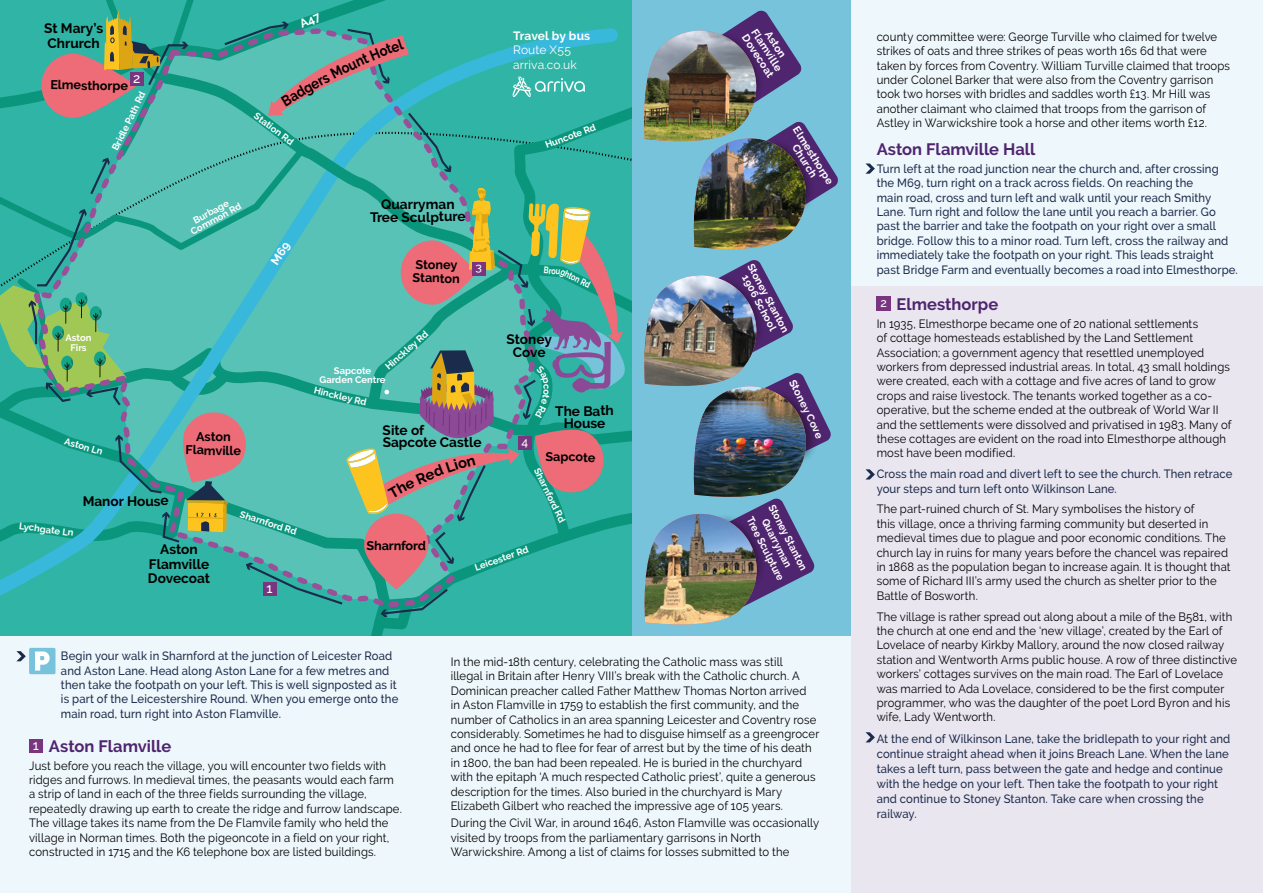
<style>
.page{position:relative;width:1263px;height:893px;background:#fff}
.page>*{position:absolute;margin:0;border:0;box-sizing:border-box;transform-origin:0 0}
.t1{font:700 16.5px "Raleway";color:#4f256f}
.t2{font:700 13.65px/12.6px "Raleway";color:#000;text-align:center}
.t3{font:500 13.5px "Raleway";color:#fff}
.t4{font:700 12.6px/13.6px "Raleway";color:#000}
.t5{font:12px/14.4px "Raleway";letter-spacing:.015em;color:#000;scale:.94 1}
.t6{font:500 12px/14.4px "Raleway";letter-spacing:.01em;color:#1c2b4b;scale:.94 1}
.t7{font:12px/14.4px "Raleway";letter-spacing:.01em;color:#fff}
.t8{font:500 12px "Raleway";color:#fff}
.t9{font:500 11.1px "Raleway";color:#fff;scale:1.09 1}
.t10{font:700 10.5px/10.2px "Raleway";color:#fff;text-align:center}
.t11{font:700 10.5px "Raleway";color:#fff;scale:.92 1}
.t12{font:700 10.2px/10.2px "Raleway";color:#fff;text-align:center}
.t13{font:700 9.45px/8.4px "Raleway";color:#fff;text-align:center}
.t14{font:700 9.45px "Raleway";color:#fff;scale:.78 1}
.s1{font-weight:700}
</style>
<div class="page">
<div style="left:850px;top:0;width:413px;height:286px;background:#eef7fb"></div>
<div style="left:849px;top:286px;width:414px;height:607px;background:#eae6f0"></div>
<div style="left:0;top:631px;width:850px;height:262px;background:#eef7fb"></div>
<div style="left:0;top:0;width:850px;height:636px;background:#77c3db"></div>
<div style="left:29px;top:648px;width:26px;height:26px;background:#77c3db;border-radius:2px"></div>
<svg style="left:35px;top:651px;width:15px;height:20px"></svg>
<svg style="left:16px;top:651px;width:10px;height:10px"></svg>
<svg style="left:865px;top:469px;width:10px;height:10px"></svg>
<svg style="left:865px;top:164px;width:10px;height:10px"></svg>
<img style="left:644px;top:10px;width:194px;height:615px">
<img style="left:644px;top:514px;width:119px;height:110px">
<div style="left:29px;top:739px;width:14px;height:14px;background:#79357f"></div>
<div style="left:876px;top:297px;width:15px;height:14px;background:#79357f"></div>
<svg style="left:865px;top:732px;width:10px;height:10px"></svg>
<svg style="left:0;top:0;width:632px;height:636px;background:#4fada0"></svg>
<p class="t2" style="left:44px;top:21px;width:61px;line-height:14.7px;text-align:left">St Mary’s<br>Chrurch</p>
<p class="t3" style="left:133px;top:71px;width:9px">2</p>
<p class="t4" style="left:51px;top:78px;width:79px;rotate:1deg">Elmesthorpe</p>
<p class="t13" style="left:111px;top:148px;width:66px;rotate:-64deg">Bridle Path Rd</p>
<p class="t13" style="left:258px;top:111px;width:48px;rotate:37deg">Station Rd</p>
<p class="t7" style="left:513px;top:28px;width:79px"><span class="s1">T r ave l by b u s<br></span>Route X55 arriva.co.uk</p>
<p class="t13" style="left:544px;top:141px;width:55px;rotate:-20deg">Huncote Rd</p>
<p class="t13" style="left:185px;top:221px;width:57px;rotate:-28deg">Burbage<br>Common Rd</p>
<p class="t13" style="left:66px;top:333px;width:27px;line-height:9.4px">Aston<br>Firs</p>
<p class="t13" style="left:66px;top:436px;width:41px;rotate:17deg">Aston Ln</p>
<p class="t2" style="left:83px;top:494px;width:88px">Manor House</p>
<p class="t4" style="left:186px;top:429px;width:57px;text-align:center;rotate:1deg">Aston<br>Flamville</p>
<p class="t13" style="left:20px;top:522px;width:56px;rotate:7deg">Lychgate Ln</p>
<p class="t13" style="left:242px;top:510px;width:61px;rotate:18deg">Sharnford Rd</p>
<p class="t2" style="left:148px;top:542px;width:64px;line-height:14.7px">Aston<br>Flamville<br>Dovecoat</p>
<p class="t3" style="left:267px;top:581px;width:8px">1</p>
<p class="t2" style="left:370px;top:198px;width:97px">Quarryman<br>Tree Sculpture</p>
<p class="t4" style="left:413px;top:257px;width:49px;rotate:1deg">Stoney<br>Stanton</p>
<p class="t9" style="left:476px;top:261px;width:7px">3</p>
<p class="t13" style="left:384px;top:364px;width:55px;rotate:-41deg">Hinckley Rd</p>
<p class="t13" style="left:320px;top:367px;width:67px">Sapcote<br>Garden Centre</p>
<p class="t13" style="left:315px;top:386px;width:55px;rotate:13deg">Hinckley Rd</p>
<p class="t2" style="left:383px;top:424px;width:100px;text-align:left">Site of<br>Sapcote Castle</p>
<p class="t14" style="left:544px;top:264px;width:23px;rotate:6deg">Brou</p>
<p class="t14" style="left:564px;top:266px;width:43px;rotate:27deg">ghton Rd</p>
<p class="t2" style="left:507px;top:333px;width:47px">Stoney<br>Cove</p>
<p class="t8" style="left:521px;top:435px;width:8px">4</p>
<p class="t2" style="left:555px;top:404px;width:60px">The Bath<br>House</p>
<p class="t4" style="left:546px;top:450px;width:51px;rotate:1deg">Sapcote</p>
<p class="t13" style="left:541px;top:467px;width:61px;rotate:64deg">Sharnford Rd</p>
<p class="t4" style="left:367px;top:538px;width:61px;rotate:1deg">Sharnford</p>
<p class="t13" style="left:474px;top:563px;width:58px;rotate:-19deg">Leicester Rd</p>
<p class="t10" style="left:758px;top:27px;width:49px;rotate:57deg">Flamville</p>
<p class="t10" style="left:772px;top:29px;width:31px;rotate:57deg">Aston</p>
<p class="t10" style="left:749px;top:32px;width:51px;rotate:57deg">Dovecoat</p>
<p class="t10" style="left:800px;top:124px;width:68px;rotate:58deg">Elmesthorpe<br>Church</p>
<p class="t12" style="left:755px;top:261px;width:78px;rotate:62deg">Stoney Stanton<br>1906 School</p>
<p class="t10" style="left:797px;top:378px;width:66px;rotate:64deg">Stoney Cove</p>
<p class="t11" style="left:777px;top:502px;width:80px;rotate:63deg">Stoney Stanton</p>
<p class="t11" style="left:755px;top:515px;width:78px;rotate:63deg">Tree Sculpture</p>
<p class="t11" style="left:770px;top:516px;width:60px;rotate:63deg">Quarryman</p>
<p class="t6" style="left:61px;top:649px;width:361px">Begin your walk in Sharnford at the junction of Leicester Road and Aston Lane. Head along Aston Lane for a few metres and then take the footpath on your left. This is well signposted as it is part of the Leicestershire Round. When you emerge onto the main road, turn right into Aston Flamville.</p>
<p class="t5" style="left:451px;top:654px;width:390px">In the mid-18th century, celebrating the Catholic mass was still illegal in Britain after Henry VIII’s break with the Catholic church. A Dominican preacher called Father Matthew Thomas Norton arrived in Aston Flamville in 1759 to establish the first community, and the number of Catholics in an area spanning Leicester and Coventry rose</p>
<h4 class="t1" style="left:49px;top:737px;width:124px">Aston Flamville</h4>
<p class="t5" style="left:29px;top:758px;width:398px">Just before you reach the village, you will encounter two fields with ridges and furrows. In medieval times, the peasants would each farm a strip of land in each of the three fields surrounding the village, repeatedly drawing up earth to create the ridge and furrow landscape.<br>The village takes its name from the De Flamvile family who held the village in Norman times. Both the pigeoncote in a field on your right, constructed in 1715 and the K6 telephone box are listed buildings.</p>
<p class="t3" style="left:33px;top:738px;width:8px">1</p>
<p class="t5" style="left:451px;top:726px;width:394px">considerably. Sometimes he had to disguise himself as a greengrocer and once he had to flee for fear of arrest but by the time of his death in 1800, the ban had been repealed. He is buried in the churchyard with the epitaph ‘A much respected Catholic priest’, quite a generous description for the times. Also buried in the churchyard is Mary Elizabeth Gilbert who reached the impressive age of 105 years.</p>
<p class="t5" style="left:451px;top:816px;width:394px">During the Civil War, in around 1646, Aston Flamville was occasionally visited by troops from the parliamentary garrisons in North<br>Warwickshire. Among a list of claims for losses submitted to the</p>
<p class="t5" style="left:877px;top:29px;width:377px">county committee were: George Turville who claimed for twelve strikes of oats and three strikes of peas worth 16s 6d that were taken by forces from Coventry. William Turville claimed that troops under Colonel Barker that were also from the Coventry garrison took two horses with bridles and saddles worth £13. Mr Hill was another claimant who claimed that troops from the garrison of Astley in Warwickshire took a horse and other items worth £12.</p>
<h4 class="t1" style="left:877px;top:140px;width:160px">Aston Flamville Hall</h4>
<p class="t6" style="left:877px;top:161px;width:386px">Turn left at the road junction near the church and, after crossing the M69, turn right on a track across fields. On reaching the<br>main road, cross and turn left and walk until your reach Smithy Lane. Turn right and follow the lane until you reach a barrier. Go past the barrier and take the footpath on your right over a small bridge. Follow this to a minor road. Turn left, cross the railway and immediately take the footpath on your right. This leads straight past Bridge Farm and eventually becomes a road into Elmesthorpe.</p>
<p class="t8" style="left:880px;top:296px;width:8px">2</p>
<h4 class="t1" style="left:896px;top:295px;width:103px">Elmesthorpe</h4>
<p class="t5" style="left:877px;top:316px;width:379px">In 1935, Elmesthorpe became one of 20 national settlements<br>of cottage homesteads established by the Land Settlement Association; a government agency that resettled unemployed workers from depressed industrial areas. In total, 43 small holdings were created, each with a cottage and five acres of land to grow crops and raise livestock. The tenants worked together as a co&shy;operative, but the scheme ended at the outbreak of World War II and the settlements were dissolved and privatised in 1983. Many of these cottages are evident on the road into Elmesthorpe although most have been modified.</p>
<p class="t6" style="left:877px;top:467px;width:380px">Cross the main road and divert left to see the church. Then retrace your steps and turn left onto Wilkinson Lane.</p>
<p class="t5" style="left:877px;top:502px;width:378px">The part-ruined church of St. Mary symbolises the history of<br>this village, once a thriving farming community but deserted in medieval times due to plague and poor economic conditions. The church lay in ruins for many years before the chancel was repaired in 1868 as the population began to increase again. It is thought that some of Richard III’s army used the church as shelter prior to the Battle of Bosworth.</p>
<p class="t5" style="left:877px;top:609px;width:385px">The village is rather spread out along about a mile of the B581, with the church at one end and the ‘new village’, created by the Earl of Lovelace of nearby Kirkby Mallory, around the now closed railway station and Wentworth Arms public house. A row of three distinctive workers’ cottages survives on the main road. The Earl of Lovelace was married to Ada Lovelace, considered to be the first computer programmer, who was the daughter of the poet Lord Byron and his wife, Lady Wentworth.</p>
<p class="t6" style="left:877px;top:731px;width:378px;line-height:15px">At the end of Wilkinson Lane, take the bridlepath to your right and continue straight ahead when it joins Breach Lane. When the lane takes a left turn, pass between the gate and hedge and continue with the hedge on your left. Then take the footpath to your right and continue to Stoney Stanton. Take care when crossing the railway.</p>
</div>
